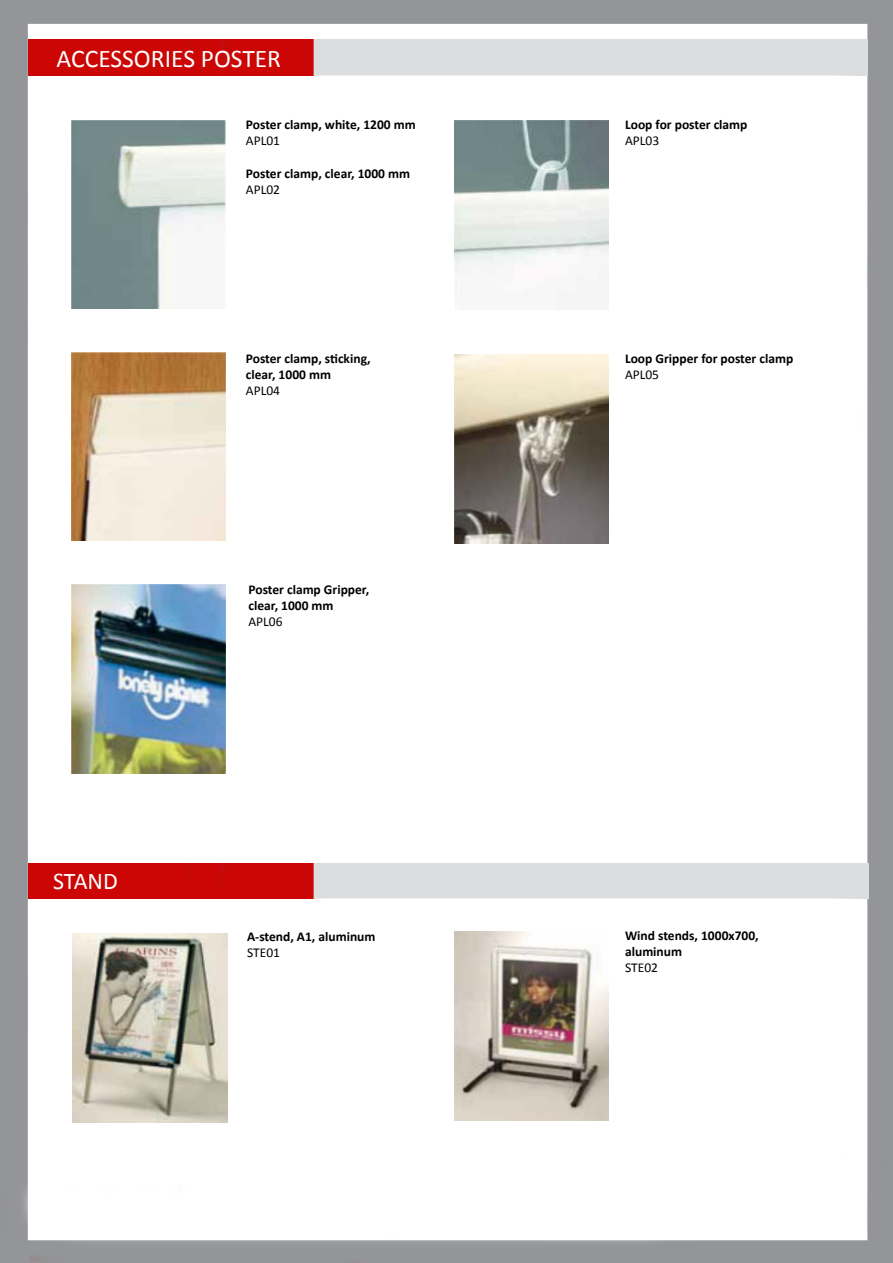
<style>
.page{position:relative;width:893px;height:1263px;background:#fff}
.page>*{position:absolute;margin:0;border:0;box-sizing:border-box;transform-origin:0 0}
.t1{font:25.5px "Calibri";color:#fff}
.t2{font:24px "Calibri";letter-spacing:-.005em;color:#fff}
.t3{font:700 13.5px/16.2px "Calibri";color:#000}
.t4{font:13.5px "Calibri";color:#000}
</style>
<div class="page">
<img style="left:0;top:0;width:893px;height:1262px">
<img style="left:28px;top:40px;width:840px;height:36px">
<img style="left:71px;top:120px;width:154px;height:188px">
<img style="left:454px;top:120px;width:155px;height:190px">
<img style="left:71px;top:352px;width:154px;height:188px">
<img style="left:454px;top:355px;width:154px;height:189px">
<img style="left:71px;top:585px;width:154px;height:189px">
<img style="left:28px;top:863px;width:840px;height:36px">
<img style="left:73px;top:934px;width:154px;height:188px">
<img style="left:454px;top:932px;width:155px;height:189px">
<h1 class="t1" style="left:57px;top:42px;width:226px">ACCESSORIES POSTER</h1>
<p class="t3" style="left:246px;top:117px;width:171px">Poster clamp, white, 1200 mm</p>
<p class="t4" style="left:246px;top:132px;width:36px">APL01</p>
<p class="t3" style="left:246px;top:165px;width:166px">Poster clamp, clear, 1000 mm</p>
<p class="t4" style="left:246px;top:181px;width:36px">APL02</p>
<p class="t3" style="left:246px;top:350px;width:126px">Poster clamp, sticking, clear, 1000 mm</p>
<p class="t4" style="left:246px;top:382px;width:36px">APL04</p>
<h2 class="t2" style="left:53px;top:866px;width:66px">STAND</h2>
<p class="t3" style="left:248px;top:581px;width:122px">Poster clamp Gripper, clear, 1000 mm</p>
<p class="t4" style="left:248px;top:613px;width:36px">APL06</p>
<p class="t3" style="left:247px;top:928px;width:130px">A-stend, A1, aluminum</p>
<p class="t4" style="left:247px;top:944px;width:34px">STE01</p>
<p class="t3" style="left:625px;top:117px;width:124px">Loop for poster clamp</p>
<p class="t4" style="left:625px;top:132px;width:36px">APL03</p>
<p class="t3" style="left:625px;top:350px;width:170px">Loop Gripper for poster clamp</p>
<p class="t4" style="left:625px;top:366px;width:36px">APL05</p>
<p class="t3" style="left:625px;top:927px;width:135px">Wind stends, 1000x700, aluminum</p>
<p class="t4" style="left:625px;top:959px;width:34px">STE02</p>
</div>
